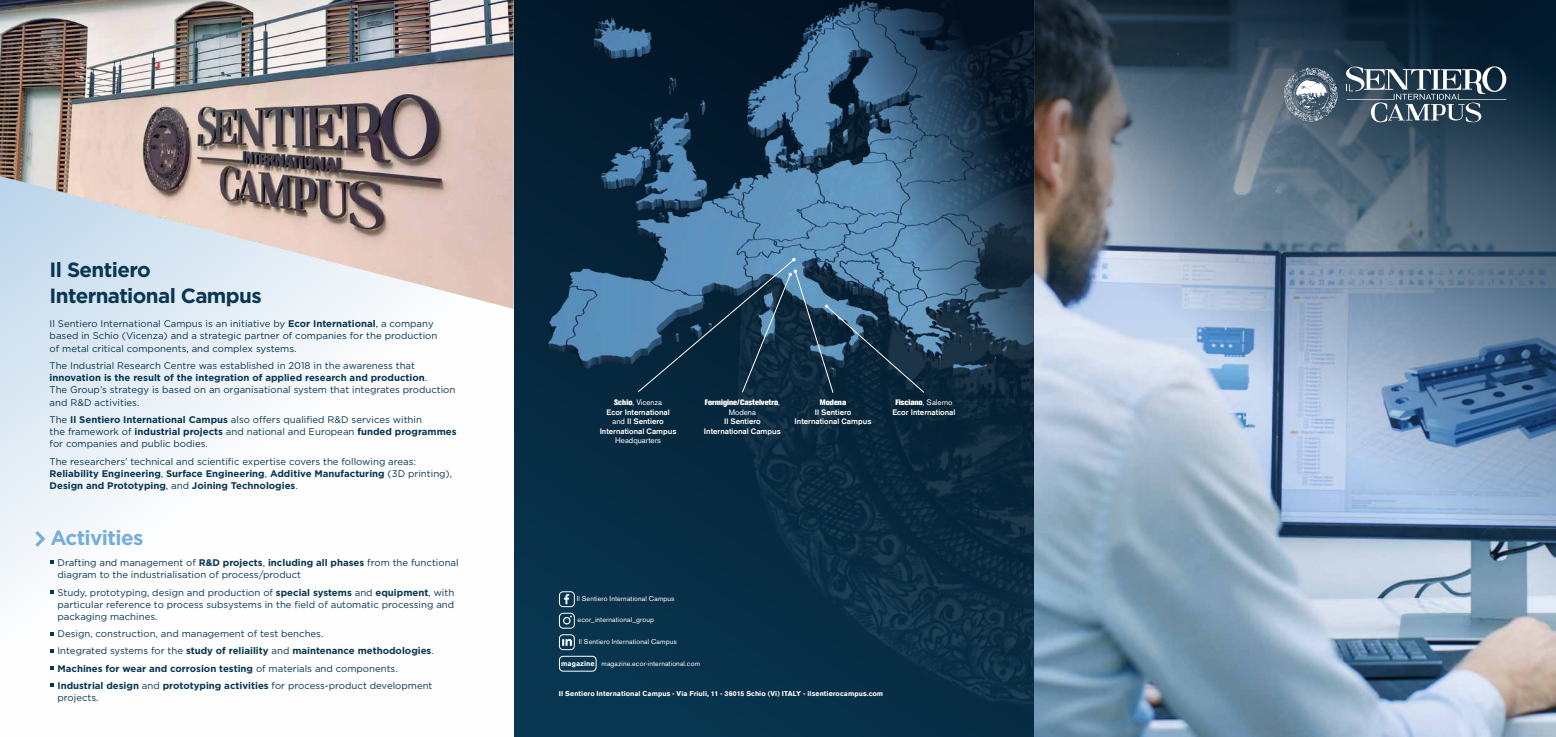
<style>
.page{position:relative;width:1556px;height:737px;background:#fff}
.page>*{position:absolute;margin:0;border:0;box-sizing:border-box;transform-origin:0 0}
.t1{font:700 20.56px/26.2px "Gotham";letter-spacing:-.03em;color:#093650}
.t2{font:700 20.56px "Gotham";letter-spacing:-.03em;color:#77add7}
.t3{font:9.62px/12.2px "Gotham";color:#093650}
.t4{font:700 9.62px/12.2px "Gotham";color:#093650}
.t5{font:500 7.88px/9.5px "Akzidenz Grotesk BE";color:#fff;text-align:center}
.t6{font:800 7.88px/9.5px "Akzidenz Grotesk BE";color:#fff;text-align:center}
.t7{font:7.88px "Akzidenz Grotesk BE";color:#fff}
.t8{font:7px "Akzidenz Grotesk BE";letter-spacing:.015em;color:#fff}
.t9{font:700 7px "Akzidenz Grotesk BE";letter-spacing:.015em;color:#fff}
.s1{font-weight:700}
.s2{font-weight:400}
.s3{font-weight:800}
</style>
<div class="page">
<div style="left:513px;top:0;width:529px;height:737px;background:#08314a"></div>
<img style="left:722px;top:440px;width:312px;height:264px">
<svg style="left:0;top:309px;width:380px;height:344px"></svg>
<img style="left:0;top:0;width:506px;height:309px">
<img style="left:506px;top:0;width:528px;height:440px">
<svg style="left:637px;top:258px;width:288px;height:136px"></svg>
<img style="left:1034px;top:0;width:521px;height:737px">
<div style="left:559px;top:591px;width:15px;height:16px;border:1px solid #fff;border-radius:4px"></div>
<svg style="left:564px;top:594px;width:5px;height:10px"></svg>
<div style="left:559px;top:634px;width:15px;height:16px;border:1px solid #fff;border-radius:4px"></div>
<svg style="left:562px;top:639px;width:10px;height:7px"></svg>
<div style="left:559px;top:656px;width:37px;height:15px;border:1px solid #fff;border-radius:4px"></div>
<div style="left:559px;top:613px;width:15px;height:15px;border:1px solid #fff;border-radius:4px"></div>
<svg style="left:563px;top:615px;width:9px;height:9px"></svg>
<svg style="left:50px;top:560px;width:4px;height:4px"></svg>
<svg style="left:50px;top:590px;width:4px;height:3px"></svg>
<svg style="left:50px;top:631px;width:4px;height:4px"></svg>
<svg style="left:50px;top:649px;width:4px;height:3px"></svg>
<svg style="left:50px;top:666px;width:4px;height:4px"></svg>
<svg style="left:50px;top:683px;width:4px;height:4px"></svg>
<svg style="left:32px;top:527px;width:16px;height:23px"></svg>
<img style="left:1283px;top:66px;width:55px;height:56px">
<svg style="left:1345px;top:66px;width:161px;height:56px;background:#526573"></svg>
<h1 class="t1" style="left:50px;top:256px;width:213px">Il Sentiero<br>International Campus</h1>
<p class="t3" style="left:50px;top:317px;width:389px">Il Sentiero International Campus is an initiative by <span class="s1">Ecor International</span>, a company based in Schio (Vicenza) and a strategic partner of companies for the production of metal critical components, and complex systems.</p>
<p class="t3" style="left:50px;top:359px;width:407px">The Industrial Research Centre was established in 2018 in the awareness that <span class="s1">innovation is the result of the integration of applied research and production</span>.<br>The Group’s strategy is based on an organisational system that integrates production and R&amp;D activities.</p>
<p class="t3" style="left:50px;top:413px;width:408px">The <span class="s1">Il Sentiero International Campus</span> also offers qualified R&amp;D services within<br>the framework of <span class="s1">industrial projects</span> and national and European <span class="s1">funded programmes </span>for companies and public bodies.</p>
<p class="t4" style="left:50px;top:455px;width:404px"><span class="s2">The researchers’ technical and scientific expertise covers the following areas:<br></span>Reliability Engineering<span class="s2">,</span> Surface Engineering<span class="s2">,</span> Additive Manufacturing <span class="s2">(3D printing),<br></span>Design and Prototyping<span class="s2">, and</span> Joining Technologies<span class="s2">.</span></p>
<h1 class="t2" style="left:50px;top:524px;width:94px">Activities</h1>
<p class="t3" style="left:57px;top:556px;width:402px">Drafting and management of <span class="s1">R&amp;D projects</span>, <span class="s1">including all phases</span> from the functional diagram to the industrialisation of process/product</p>
<p class="t3" style="left:57px;top:585px;width:398px;text-align:justify">Study, prototyping, design and production of <span class="s1">special systems</span> and <span class="s1">equipment</span>, with particular reference to process subsystems in the field of automatic processing and packaging machines.</p>
<p class="t3" style="left:57px;top:625px;width:378px;line-height:17.2px">Design, construction, and management of test benches.<br>Integrated systems for the <span class="s1">study of reliaility</span> and <span class="s1">maintenance methodologies</span>.<br><span class="s1">Machines for wear and corrosion testing</span> of materials and components.<br><span class="s1">Industrial design</span> and <span class="s1">prototyping activities</span> for process-product development</p>
<p class="t3" style="left:57px;top:691px;width:43px">projects.</p>
<p class="t5" style="left:599px;top:398px;width:78px"><span class="s3">Schio</span><span class="s2">, Vicenza<br></span>Ecor International <span class="s2">and</span> Il Sentiero<br>International Campus</p>
<p class="t7" style="left:615px;top:436px;width:47px">Headquarters</p>
<p class="t6" style="left:704px;top:398px;width:77px">Formigine/Castelvetro<span class="s2">,<br>Modena</span></p>
<p class="t5" style="left:704px;top:417px;width:78px">Il Sentiero<br>International Campus</p>
<p class="t6" style="left:819px;top:398px;width:28px">Modena</p>
<p class="t5" style="left:794px;top:407px;width:78px">Il Sentiero<br>International Campus</p>
<p class="t5" style="left:892px;top:398px;width:65px"><span class="s3">Fisciano</span><span class="s2">, Salerno<br></span>Ecor International</p>
<p class="t8" style="left:576px;top:594px;width:99px">Il Sentiero International Campus</p>
<p class="t8" style="left:579px;top:637px;width:99px">Il Sentiero International Campus</p>
<p class="t8" style="left:561px;top:659px;width:140px"><span class="s1">magazine</span> magazine.ecor-international.com</p>
<p class="t9" style="left:559px;top:689px;width:326px">Il Sentiero International Campus - Via Friuli, 11 - 36015 Schio (Vi) ITALY - ilsentierocampus.com</p>
<p class="t8" style="left:577px;top:616px;width:78px">ecor_international_group</p>
</div>
